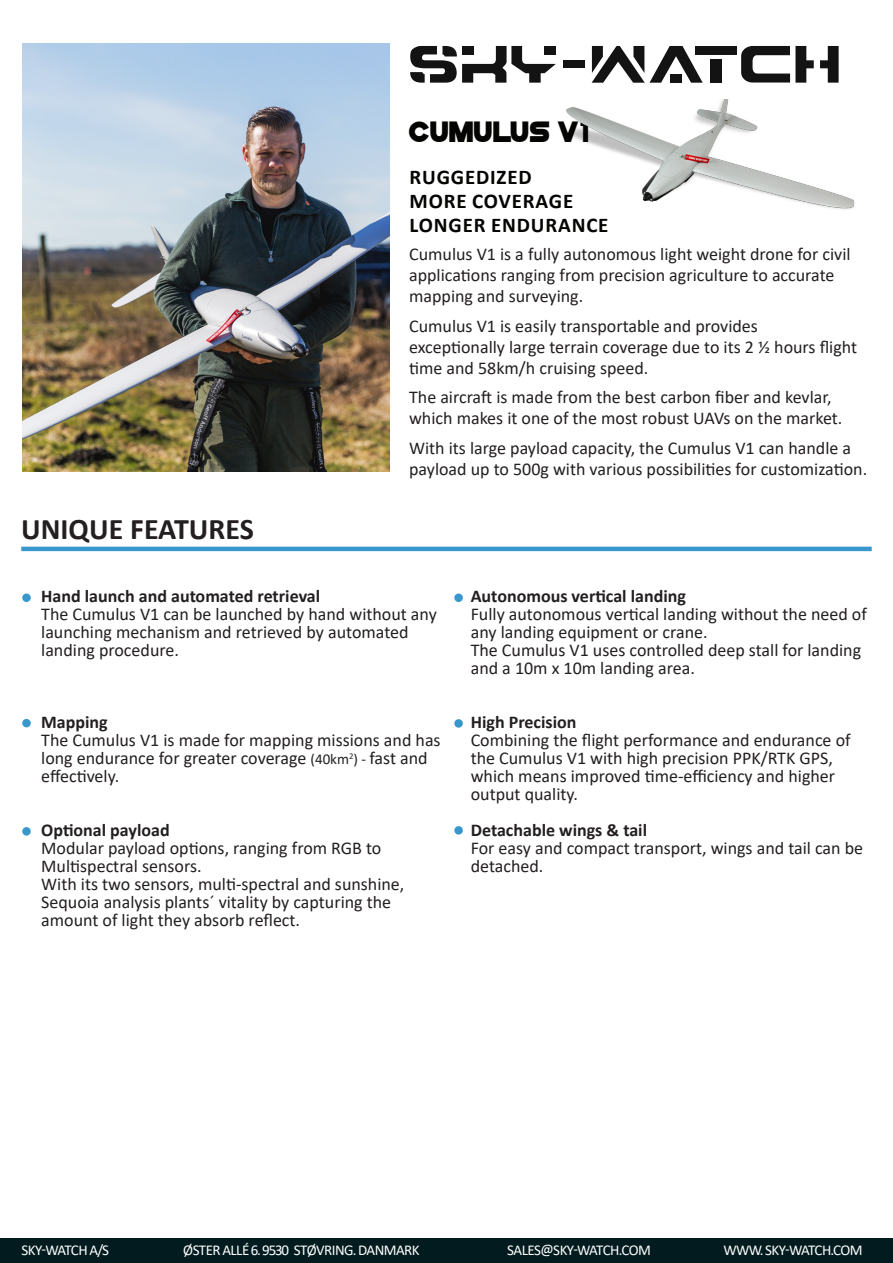
<style>
.page{position:relative;width:893px;height:1263px;background:#fff}
.page>*{position:absolute;margin:0;border:0;box-sizing:border-box;transform-origin:0 0}
.t1{font:700 30px "Calibri";color:#231f20}
.t2{font:30px "Go Go Poster Punch";color:#040503}
.t3{font:700 21px "Calibri";letter-spacing:.04em;color:#040503}
.t4{font:18px/18px "Calibri";color:#231f20}
.t5{font:700 18px "Calibri";color:#231f20}
.t6{font:15px "Calibri";letter-spacing:-.035em;color:#fff}
.s1{font-family:"Kankin";font-size:27.9px}
.s2{font-size:15px}
</style>
<div class="page">
<hr style="left:21px;top:547px;width:851px;height:4px;background:#3a97cb">
<img style="left:22px;top:43px;width:367px;height:428px">
<svg style="left:820px;top:46px;width:19px;height:37px"></svg>
<svg style="left:741px;top:46px;width:73px;height:37px"></svg>
<div style="left:695px;top:46px;width:42px;height:9px;background:#131313"></div>
<div style="left:710px;top:60px;width:11px;height:23px;background:#131313"></div>
<svg style="left:592px;top:46px;width:111px;height:37px"></svg>
<div style="left:564px;top:60px;width:21px;height:8px;background:#131313"></div>
<svg style="left:410px;top:46px;width:146px;height:37px"></svg>
<div style="left:22px;top:593px;width:9px;height:9px;background:#3a97cb;border-radius:50%"></div>
<div style="left:0;top:1238px;width:893px;height:25px;background:#021b1f"></div>
<div style="left:22px;top:827px;width:9px;height:9px;background:#3a97cb;border-radius:50%"></div>
<div style="left:22px;top:719px;width:9px;height:8px;background:#3a97cb;border-radius:50%"></div>
<img style="left:566px;top:100px;width:288px;height:109px">
<div style="left:454px;top:593px;width:9px;height:9px;background:#3a97cb;border-radius:50%"></div>
<div style="left:454px;top:719px;width:9px;height:9px;background:#3a97cb;border-radius:50%"></div>
<div style="left:454px;top:826px;width:9px;height:9px;background:#3a97cb;border-radius:50%"></div>
<p class="t2" style="left:409px;top:111px;width:182px">CUMULUS V<span class="s1">1</span></p>
<p class="t3" style="left:409px;top:162px;width:124px">RUGGEDIZED</p>
<p class="t3" style="left:409px;top:186px;width:165px">MORE COVERAGE</p>
<p class="t3" style="left:409px;top:210px;width:200px">LONGER ENDURANCE</p>
<p class="t1" style="left:21px;top:508px;width:234px">UNIQUE FEATURES</p>
<p class="t4" style="left:409px;top:243px;width:443px;line-height:21px">Cumulus V1 is a fully autonomous light weight drone for civil applications ranging from precision agriculture to accurate mapping and surveying.</p>
<p class="t4" style="left:409px;top:315px;width:450px;line-height:21px">Cumulus V1 is easily transportable and provides exceptionally large terrain coverage due to its 2 ½ hours flight time and 58km/h cruising speed.</p>
<p class="t4" style="left:409px;top:386px;width:435px;line-height:21px">The aircraft is made from the best carbon fiber and kevlar, which makes it one of the most robust UAVs on the market.</p>
<p class="t4" style="left:409px;top:437px;width:460px;line-height:21px">With its large payload capacity, the Cumulus V1 can handle a payload up to 500g with various possibilities for customization.</p>
<p class="t5" style="left:41px;top:583px;width:280px">Hand launch and automated retrieval</p>
<p class="t4" style="left:41px;top:605px;width:397px">The Cumulus V1 can be launched by hand without any launching mechanism and retrieved by automated</p>
<p class="t4" style="left:41px;top:641px;width:139px">landing procedure.</p>
<p class="t5" style="left:41px;top:709px;width:68px">Mapping</p>
<p class="t4" style="left:41px;top:731px;width:401px">The Cumulus V1 is made for mapping missions and has long endurance for greater coverage <span class="s2">(40km</span><sup>2</sup><span class="s2">) -</span> fast and effectively.</p>
<p class="t5" style="left:41px;top:817px;width:130px">Optional payload</p>
<p class="t4" style="left:41px;top:839px;width:365px">Modular payload options, ranging from RGB to Multispectral sensors.<br>With its two sensors, multi-spectral and sunshine, Sequoia analysis plants´ vitality by capturing the amount of light they absorb reflect.</p>
<p class="t5" style="left:471px;top:583px;width:217px">Autonomous vertical landing</p>
<p class="t4" style="left:471px;top:605px;width:398px">Fully autonomous vertical landing without the need of any landing equipment or crane.</p>
<p class="t4" style="left:471px;top:641px;width:392px">The Cumulus V1 uses controlled deep stall for landing and a 10m x 10m landing area.</p>
<p class="t5" style="left:471px;top:709px;width:107px">High Precision</p>
<p class="t4" style="left:471px;top:731px;width:381px">Combining the flight performance and endurance of the Cumulus V1 with high precision PPK/RTK GPS, which means improved time-efficiency and higher output quality.</p>
<p class="t5" style="left:471px;top:817px;width:178px">Detachable wings &amp; tail</p>
<p class="t4" style="left:471px;top:839px;width:394px">For easy and compact transport, wings and tail can be detached.</p>
<p class="t6" style="left:22px;top:1240px;width:89px">SKY-WATCH A/S</p>
<p class="t6" style="left:183px;top:1240px;width:238px">ØSTER ALLÉ 6. 9530 STØVRING. DANMARK</p>
<p class="t6" style="left:507px;top:1240px;width:145px">SALES@SKY-WATCH.COM</p>
<p class="t6" style="left:723px;top:1240px;width:141px">WWW. SKY-WATCH.COM</p>
</div>
